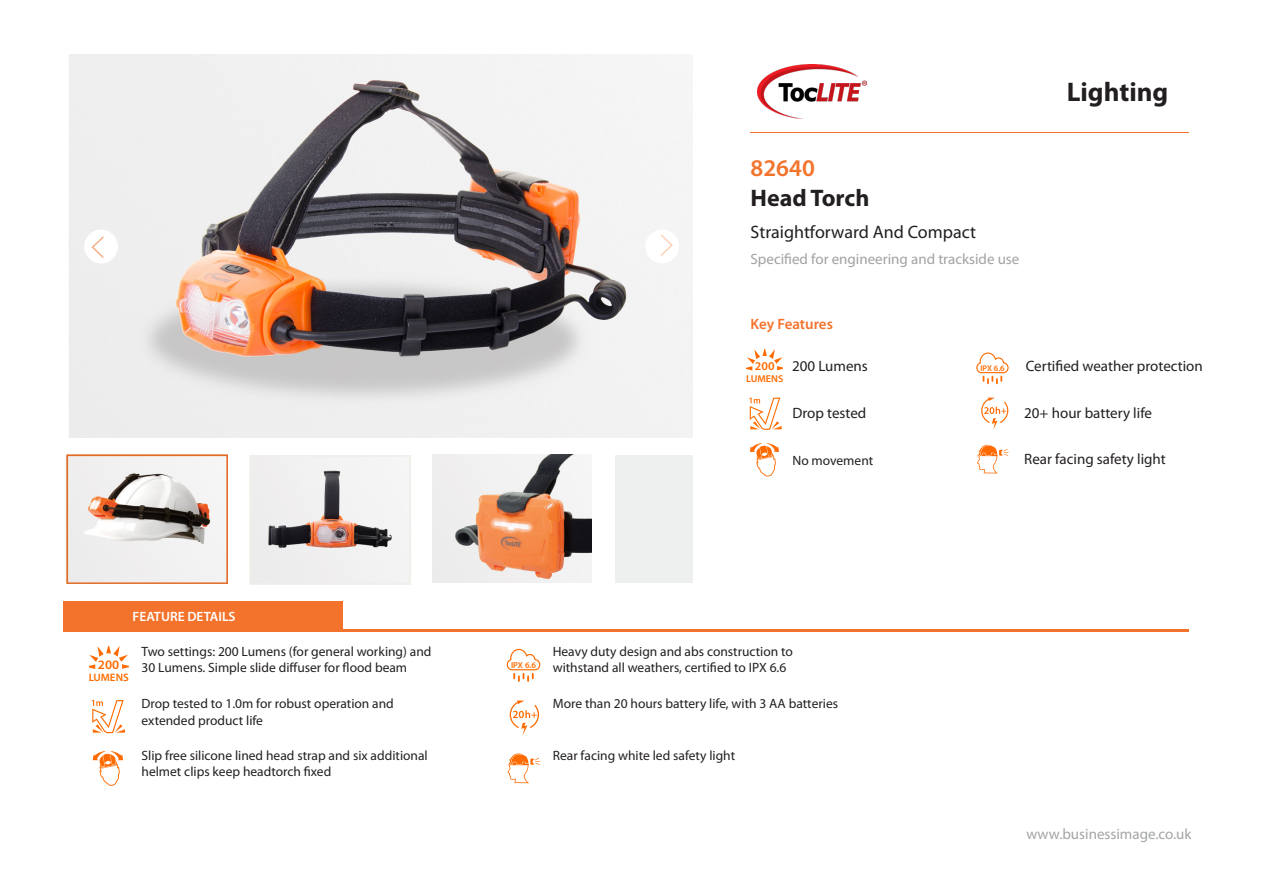
<style>
.page{position:relative;width:1263px;height:893px;background:#fff}
.page>*{position:absolute;margin:0;border:0;box-sizing:border-box;transform-origin:0 0}
.t1{font:30px "Letter Gothic Std";color:#f3732c}
.t2{font:30px "Letter Gothic Std";color:#f9b183}
.t3{font:700 27px "Myriad Pro";color:#231f20}
.t4{font:700 24px "Myriad Pro";color:#231f20}
.t5{font:600 24px "Myriad Pro";color:#f3732c}
.t6{font:18px "Myriad Pro";color:#231f20}
.t7{font:15px "Myriad Pro";color:#231f20}
.t8{font:15px "Myriad Pro";color:#a1a2a1}
.t9{font:15px "Myriad Pro";color:#a3a5a5}
.t10{font:600 15px "Myriad Pro";letter-spacing:-.005em;color:#f3732c}
.t11{font:13.5px/16.2px "Myriad Pro";color:#231f20}
.t12{font:600 13.5px "Myriad Pro";color:#fff}
.t13{font:600 12.9px "Myriad Pro";color:#ff6b00}
.t14{font:600 12px "Myriad Pro";color:#ff6b00}
.t15{font:600 10.8px "Myriad Pro";color:#ff6b00}
.t16{font:600 9.9px "Myriad Pro";color:#ff6b00}
.t17{font:600 8.7px "Myriad Pro";color:#ff6b00}
.t18{font:600 8.25px "Myriad Pro";color:#ff6b00}
</style>
<div class="page">
<div style="left:615px;top:455px;width:77px;height:128px;background:#eef0ef"></div>
<img style="left:757px;top:65px;width:109px;height:54px">
<svg style="left:749px;top:398px;width:33px;height:32px"></svg>
<svg style="left:976px;top:352px;width:32px;height:32px"></svg>
<svg style="left:976px;top:445px;width:33px;height:28px"></svg>
<svg style="left:92px;top:700px;width:33px;height:33px"></svg>
<svg style="left:93px;top:751px;width:30px;height:35px"></svg>
<svg style="left:510px;top:700px;width:29px;height:35px"></svg>
<svg style="left:507px;top:649px;width:33px;height:33px"></svg>
<svg style="left:746px;top:350px;width:37px;height:20px"></svg>
<svg style="left:507px;top:753px;width:33px;height:30px"></svg>
<svg style="left:981px;top:398px;width:27px;height:32px"></svg>
<svg style="left:90px;top:646px;width:39px;height:23px"></svg>
<svg style="left:750px;top:443px;width:29px;height:34px"></svg>
<hr style="left:63px;top:629px;width:1125px;height:3px;background:#f3732c">
<hr style="left:750px;top:132px;width:438px;height:1px;background:#f3732c">
<div style="left:63px;top:601px;width:279px;height:29px;background:#f3732c"></div>
<img style="left:69px;top:54px;width:623px;height:383px">
<img style="left:70px;top:458px;width:155px;height:123px">
<div style="left:67px;top:455px;width:161px;height:129px;border:2px solid #e26b24"></div>
<img style="left:253px;top:458px;width:155px;height:124px">
<div style="left:250px;top:455px;width:161px;height:130px;border:2px solid #efefea"></div>
<div style="left:84px;top:229px;width:34px;height:35px;background:#fff;border-radius:50%"></div>
<img style="left:432px;top:455px;width:160px;height:127px">
<div style="left:645px;top:229px;width:34px;height:35px;background:#fff;border-radius:50%"></div>
<h1 class="t1" style="left:88px;top:230px;width:19px">&lt;</h1>
<h1 class="t2" style="left:657px;top:229px;width:19px">&gt;</h1>
<p class="t12" style="left:133px;top:608px;width:105px">FEATURE DETAILS</p>
<p class="t5" style="left:750px;top:153px;width:66px">82640</p>
<p class="t4" style="left:750px;top:182px;width:120px">Head Torch</p>
<p class="t6" style="left:750px;top:221px;width:227px">Straightforward And Compact</p>
<p class="t8" style="left:750px;top:250px;width:270px">Specified for engineering and trackside use</p>
<p class="t10" style="left:750px;top:315px;width:84px">Key Features</p>
<p class="t3" style="left:1067px;top:75px;width:103px">Lighting</p>
<p class="t14" style="left:755px;top:359px;width:21px">200</p>
<p class="t16" style="left:746px;top:372px;width:39px">LUMENS</p>
<p class="t7" style="left:792px;top:357px;width:77px">200 Lumens</p>
<p class="t7" style="left:792px;top:404px;width:75px">Drop tested</p>
<p class="t11" style="left:792px;top:453px;width:82px">No movement</p>
<p class="t18" style="left:980px;top:363px;width:26px">IPX 6.6</p>
<p class="t7" style="left:1026px;top:357px;width:179px">Certified weather protection</p>
<p class="t7" style="left:1024px;top:404px;width:129px">20+ hour battery life</p>
<p class="t7" style="left:1024px;top:450px;width:143px">Rear facing safety light</p>
<p class="t13" style="left:98px;top:656px;width:23px">200</p>
<p class="t15" style="left:88px;top:671px;width:42px">LUMENS</p>
<p class="t11" style="left:141px;top:643px;width:291px">Two settings: 200 Lumens (for general working) and<br>30 Lumens. Simple slide diffuser for flood beam</p>
<p class="t11" style="left:141px;top:696px;width:254px">Drop tested to 1.0m for robust operation and extended product life</p>
<p class="t11" style="left:141px;top:747px;width:288px">Slip free silicone lined head strap and six additional helmet clips keep headtorch fixed</p>
<p class="t17" style="left:511px;top:659px;width:27px">IPX 6.6</p>
<p class="t11" style="left:553px;top:643px;width:242px">Heavy duty design and abs construction to withstand all weathers, certified to IPX 6.6</p>
<p class="t11" style="left:553px;top:695px;width:287px">More than 20 hours battery life, with 3 AA batteries</p>
<p class="t11" style="left:553px;top:747px;width:184px">Rear facing white led safety light</p>
<p class="t9" style="left:1026px;top:824px;width:166px">www.businessimage.co.uk</p>
</div>
